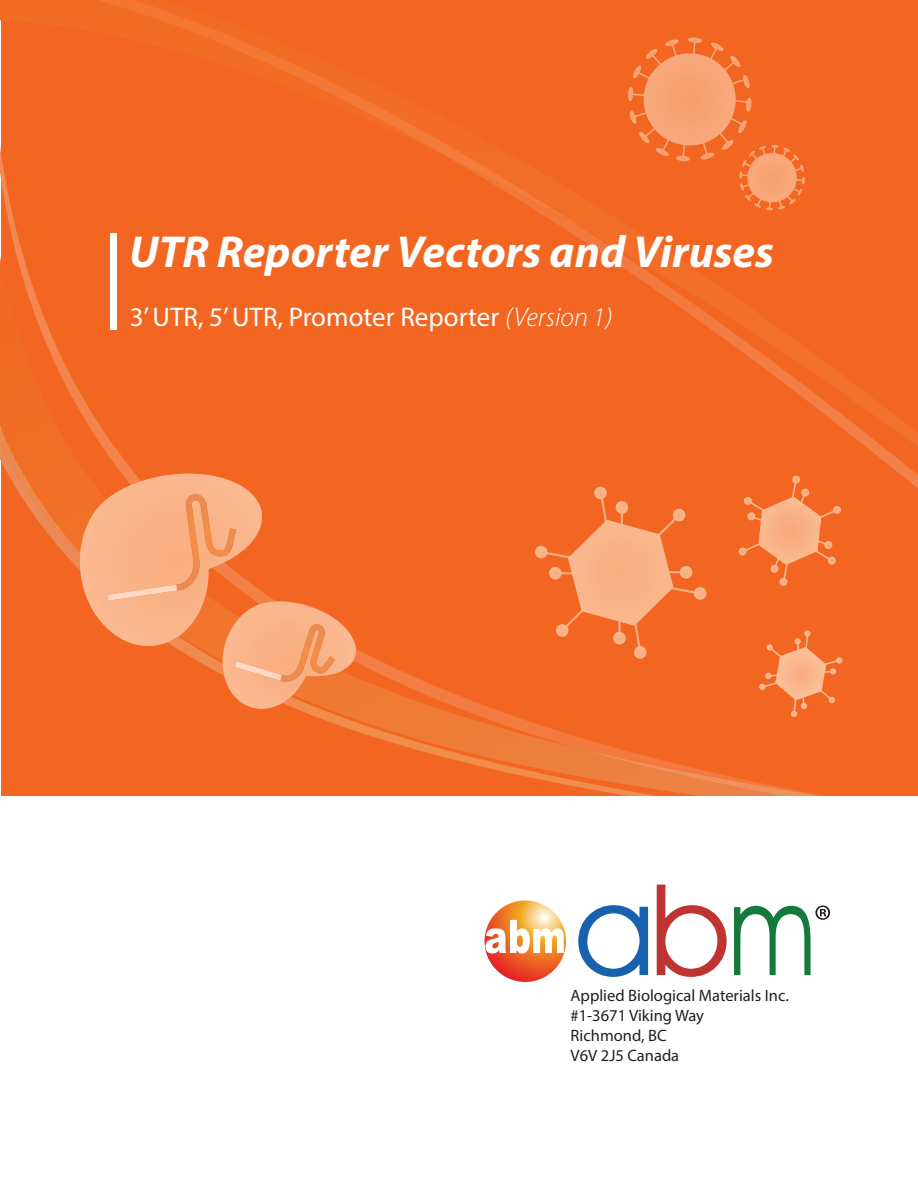
<style>
.page{position:relative;width:918px;height:1188px;background:#fff}
.page>*{position:absolute;margin:0;border:0;box-sizing:border-box;transform-origin:0 0}
.t1{font:italic 700 45px "Myriad Pro";color:#fff}
.t2{font:27px "Myriad Pro";color:#fff}
.t3{font:16.5px/19.8px "Myriad Pro";color:#231f20}
.s1{font-weight:300;font-style:italic}
</style>
<div class="page">
<div style="left:0;top:0;width:918px;height:447px;background:#f26621"></div>
<div style="left:97px;top:0;width:489px;height:231px;background:#f26621"></div>
<div style="left:783px;top:449px;width:135px;height:347px;background:#f26621"></div>
<div style="left:0;top:256px;width:783px;height:540px;background:#f26621"></div>
<img style="left:0;top:427px;width:80px;height:127px">
<img style="left:567px;top:745px;width:259px;height:51px">
<img style="left:426px;top:695px;width:187px;height:52px">
<img style="left:356px;top:649px;width:106px;height:48px">
<img style="left:71px;top:395px;width:70px;height:90px">
<img style="left:28px;top:295px;width:55px;height:102px">
<img style="left:0;top:146px;width:37px;height:151px">
<img style="left:574px;top:747px;width:247px;height:49px">
<div style="left:110px;top:234px;width:7px;height:96px;background:#fff"></div>
<svg style="left:738px;top:476px;width:104px;height:110px;background:#f47f42"></svg>
<svg style="left:759px;top:630px;width:84px;height:87px;background:#f48044"></svg>
<svg style="left:628px;top:38px;width:177px;height:173px;background:#f37b3d"></svg>
<svg style="left:534px;top:487px;width:173px;height:172px;background:#f47e41"></svg>
<svg style="left:485px;top:901px;width:81px;height:81px;background:#ed733a"></svg>
<svg style="left:485px;top:920px;width:79px;height:34px"></svg>
<svg style="left:578px;top:905px;width:70px;height:72px"></svg>
<svg style="left:657px;top:885px;width:70px;height:92px"></svg>
<svg style="left:734px;top:905px;width:96px;height:70px"></svg>
<svg style="left:80px;top:474px;width:276px;height:235px;background:#f58d55"></svg>
<h1 class="t1" style="left:129px;top:223px;width:646px">UTR Reporter Vectors and Viruses</h1>
<h2 class="t2" style="left:130px;top:300px;width:484px">3’ UTR, 5’ UTR, Promoter Reporter <span class="s1">(Version 1)</span></h2>
<p class="t3" style="left:571px;top:986px;width:220px">Applied Biological Materials Inc. #1-3671 Viking Way<br>Richmond, BC<br>V6V 2J5 Canada</p>
</div>
